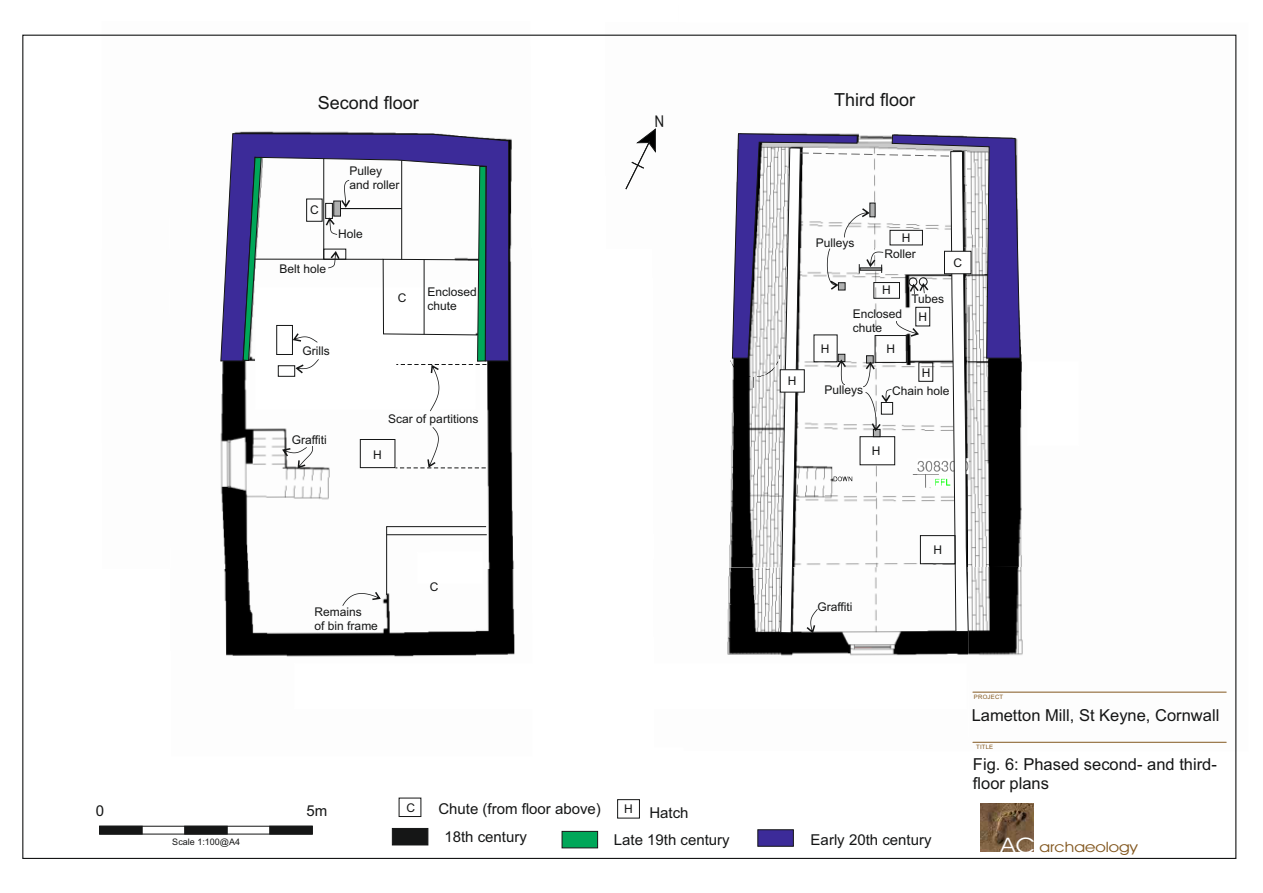
<style>
.page{position:relative;width:1263px;height:893px;background:#fff}
.page>*{position:absolute;margin:0;border:0;box-sizing:border-box;transform-origin:0 0}
.t1{font:18px "Arial MT2";color:#151616}
.t2{font:16.5px/18.5px "Arial MT2";color:#151616}
.t3{font:15px "Arial MT2";color:#151616}
.t4{font:14.4px "Avant Garde IT Cby BT";color:#835820;scale:1.19 1}
.t5{font:12px/13.4px "Arial MT2";color:#151616}
.t6{font:9px "Arial MT2";color:#151616}
.t7{font:6px "Arial MT2";letter-spacing:.035em;color:#835820}
.s1{font-size:21.45px;color:#fff}
</style>
<div class="page">
<img style="left:169px;top:34px;width:363px;height:623px">
<img style="left:727px;top:567px;width:510px;height:184px">
<svg style="left:727px;top:662px;width:241px;height:47px"></svg>
<svg style="left:99px;top:825px;width:214px;height:10px"></svg>
<hr style="left:973px;top:742px;width:253px;height:1px;background:#835820">
<hr style="left:973px;top:692px;width:253px;height:1px;background:#835820">
<img style="left:980px;top:803px;width:54px;height:49px">
<svg style="left:220px;top:133px;width:289px;height:229px;fill:#3c2b99"></svg>
<svg style="left:391px;top:828px;width:38px;height:18px"></svg>
<svg style="left:561px;top:830px;width:37px;height:19px"></svg>
<div style="left:399px;top:798px;width:22px;height:19px;border:1px solid #151616"></div>
<div style="left:617px;top:799px;width:23px;height:19px;border:1px solid #151616"></div>
<svg style="left:342px;top:526px;width:145px;height:80px"></svg>
<div style="left:360px;top:439px;width:35px;height:29px;border:1px solid #151616"></div>
<svg style="left:395px;top:427px;width:91px;height:41px"></svg>
<svg style="left:282px;top:446px;width:31px;height:23px"></svg>
<svg style="left:730px;top:34px;width:291px;height:600px"></svg>
<svg style="left:757px;top:829px;width:37px;height:18px"></svg>
<svg style="left:242px;top:128px;width:245px;height:283px"></svg>
<svg style="left:625px;top:128px;width:31px;height:62px"></svg>
<h1 class="t1" style="left:318px;top:96px;width:103px">Second floor</h1>
<h1 class="t1" style="left:834px;top:93px;width:83px">Third floor</h1>
<p class="t5" style="left:310px;top:205px;width:10px">C</p>
<p class="t5" style="left:280px;top:263px;width:48px">Belt hole</p>
<p class="t5" style="left:349px;top:165px;width:52px">Pulley and roller</p>
<p class="t5" style="left:338px;top:228px;width:26px">Hole</p>
<p class="t5" style="left:398px;top:292px;width:10px">C</p>
<p class="t5" style="left:302px;top:345px;width:29px">Grills</p>
<p class="t5" style="left:428px;top:287px;width:51px">Enclosed chute</p>
<p class="t5" style="left:292px;top:434px;width:37px">Graffiti</p>
<p class="t5" style="left:388px;top:413px;width:92px">Scar of partitions</p>
<p class="t5" style="left:373px;top:449px;width:10px">H</p>
<p class="t5" style="left:788px;top:375px;width:10px">H</p>
<p class="t5" style="left:816px;top:237px;width:40px">Pulleys</p>
<p class="t5" style="left:902px;top:232px;width:10px">H</p>
<p class="t5" style="left:884px;top:249px;width:33px">Roller</p>
<p class="t5" style="left:882px;top:284px;width:10px">H</p>
<p class="t5" style="left:911px;top:293px;width:34px">Tubes</p>
<p class="t5" style="left:853px;top:308px;width:51px">Enclosed chute</p>
<p class="t5" style="left:821px;top:343px;width:10px">H</p>
<p class="t5" style="left:886px;top:343px;width:10px">H</p>
<p class="t5" style="left:918px;top:311px;width:10px">H</p>
<p class="t5" style="left:953px;top:257px;width:10px">C</p>
<p class="t5" style="left:825px;top:384px;width:40px">Pulleys</p>
<p class="t5" style="left:892px;top:365px;width:59px;line-height:17.7px;text-indent:30px">H<br>Chain hole</p>
<p class="t5" style="left:872px;top:445px;width:10px">H</p>
<p class="t5" style="left:315px;top:607px;width:65px">Remains<br>of bin frame</p>
<p class="t5" style="left:430px;top:581px;width:10px">C</p>
<p class="t3" style="left:96px;top:805px;width:10px">0</p>
<p class="t3" style="left:306px;top:805px;width:22px">5m</p>
<p class="t6" style="left:172px;top:839px;width:69px">Scale 1:100@A4</p>
<p class="t3" style="left:438px;top:803px;width:164px">Chute (from floor above)</p>
<p class="t5" style="left:406px;top:803px;width:10px">C</p>
<p class="t3" style="left:624px;top:807px;width:66px"><sup>H</sup> Hatch</p>
<p class="t3" style="left:444px;top:831px;width:84px">18th century</p>
<p class="t3" style="left:614px;top:834px;width:117px">Late 19th century</p>
<p class="t5" style="left:817px;top:601px;width:37px">Graffiti</p>
<p class="t5" style="left:933px;top:544px;width:10px">H</p>
<p class="t3" style="left:811px;top:834px;width:122px">Early 20th century</p>
<p class="t7" style="left:974px;top:695px;width:31px">PROJECT</p>
<h2 class="t2" style="left:972px;top:708px;width:249px">Lametton Mill, St Keyne, Cornwall</h2>
<h2 class="t2" style="left:973px;top:757px;width:245px">Fig. 6: Phased second- and third&shy;floor plans</h2>
<p class="t7" style="left:976px;top:744px;width:19px">TITLE</p>
<p class="t4" style="left:1000px;top:841px;width:117px"><span class="s1">AC</span> archaeology</p>
</div>
